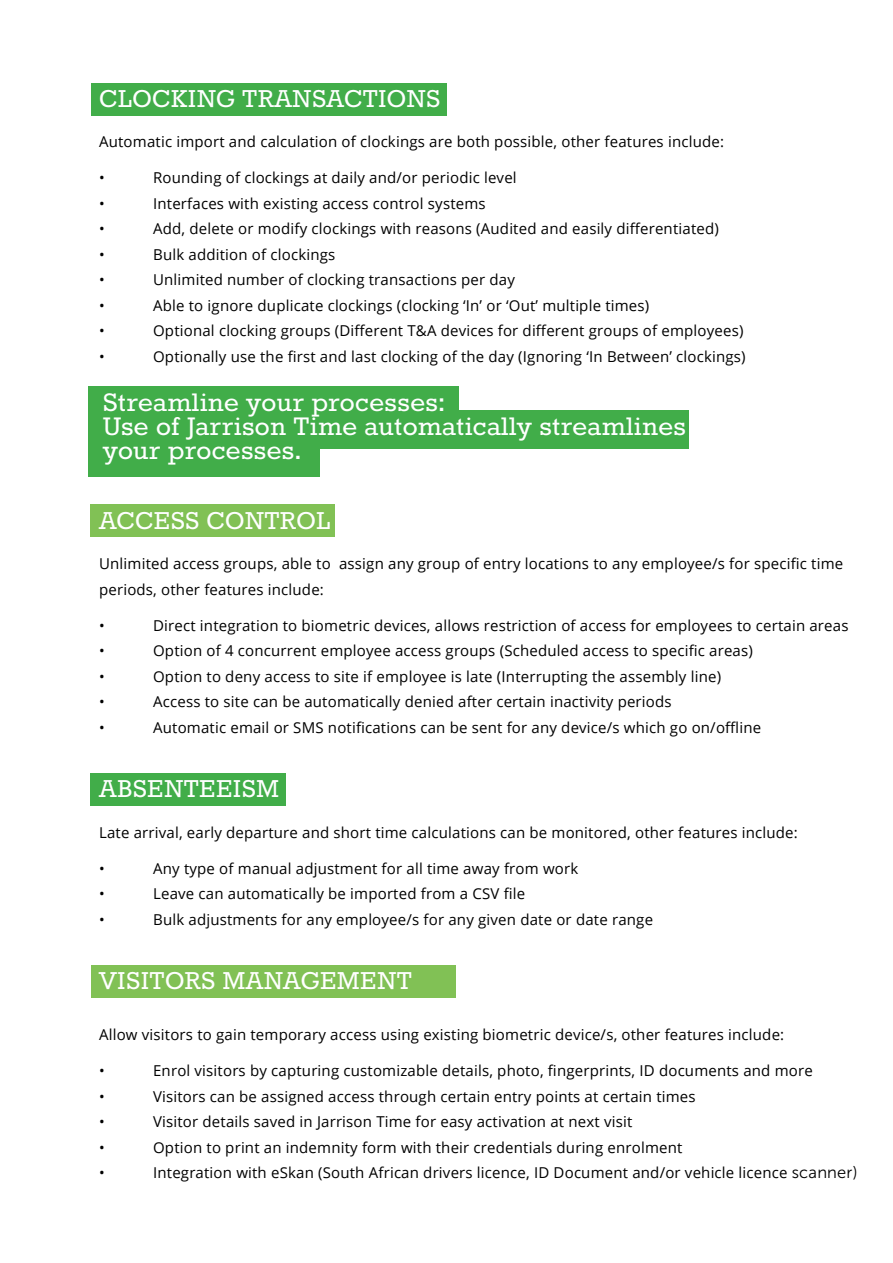
<style>
.page{position:relative;width:893px;height:1263px;background:#fff}
.page>*{position:absolute;margin:0;border:0;box-sizing:border-box;transform-origin:0 0}
.t1{font:31.2px/24px "Rokkitt";letter-spacing:.01em;color:#fff}
.t2{font:30px "Rokkitt";letter-spacing:.01em;color:#fff}
.t3{font:15px/25.5px "Open Sans";letter-spacing:.01em;color:#000}
.s1{font-family:"Museo Sans 300";font-size:16.5px}
</style>
<div class="page">
<div style="left:91px;top:83px;width:355px;height:32px;background:#41ad49"></div>
<div style="left:91px;top:504px;width:244px;height:32px;background:#81c155"></div>
<div style="left:90px;top:773px;width:195px;height:33px;background:#41ad49"></div>
<div style="left:91px;top:965px;width:365px;height:33px;background:#81c155"></div>
<div style="left:88px;top:386px;width:371px;height:32px;background:#41ad49"></div>
<div style="left:88px;top:440px;width:232px;height:36px;background:#41ad49"></div>
<div style="left:88px;top:411px;width:601px;height:38px;background:#41ad49"></div>
<h2 class="t2" style="left:99px;top:85px;width:343px">CLOCKING TRANSACTIONS</h2>
<p class="t3" style="left:99px;top:129px;width:626px">Automatic import and calculation of clockings are both possible, other features include:</p>
<p class="t3" style="left:99px;top:165px;width:7px">•</p>
<p class="t3" style="left:153px;top:165px;width:365px">Rounding of clockings at daily and/or periodic level</p>
<p class="t3" style="left:99px;top:190px;width:7px">•</p>
<p class="t3" style="left:153px;top:190px;width:334px">Interfaces with existing access control systems</p>
<p class="t3" style="left:99px;top:216px;width:7px">•</p>
<p class="t3" style="left:153px;top:216px;width:567px">Add, delete or modify clockings with reasons (Audited and easily differentiated)</p>
<p class="t3" style="left:99px;top:241px;width:7px">•</p>
<p class="t3" style="left:153px;top:241px;width:184px">Bulk addition of clockings</p>
<p class="t3" style="left:99px;top:267px;width:7px">•</p>
<p class="t3" style="left:153px;top:267px;width:363px">Unlimited number of clocking transactions per day</p>
<p class="t3" style="left:99px;top:292px;width:7px">•</p>
<p class="t3" style="left:153px;top:292px;width:498px">Able to ignore duplicate clockings (clocking ‘In’ or ‘Out’ multiple times)</p>
<p class="t3" style="left:99px;top:318px;width:7px">•</p>
<p class="t3" style="left:153px;top:318px;width:592px">Optional clocking groups (Different T&amp;A devices for different groups of employees)</p>
<p class="t3" style="left:99px;top:343px;width:7px">•</p>
<p class="t3" style="left:153px;top:343px;width:594px">Optionally use the first and last clocking of the day (Ignoring ‘In Between’ clockings)</p>
<h1 class="t1" style="left:103px;top:392px;width:585px">Streamline your processes:<br>Use of Jarrison Time automatically streamlines your processes.</h1>
<h2 class="t2" style="left:99px;top:506px;width:233px">ACCESS CONTROL</h2>
<p class="t3" style="left:99px;top:550px;width:746px">Unlimited access groups, able to assign any group of entry locations to any employee/s for specific time periods, other features include:</p>
<p class="t3" style="left:99px;top:612px;width:7px">•</p>
<p class="t3" style="left:153px;top:612px;width:697px">Direct integration to biometric devices, allows restriction of access for employees to certain areas</p>
<p class="t3" style="left:99px;top:637px;width:7px">•</p>
<p class="t3" style="left:153px;top:637px;width:601px">Option of 4 concurrent employee access groups (Scheduled access to specific areas)</p>
<p class="t3" style="left:99px;top:663px;width:7px">•</p>
<p class="t3" style="left:153px;top:663px;width:569px">Option to deny access to site if employee is late (Interrupting the assembly line)</p>
<p class="t3" style="left:99px;top:688px;width:7px">•</p>
<p class="t3" style="left:153px;top:688px;width:520px">Access to site can be automatically denied after certain inactivity periods</p>
<p class="t3" style="left:99px;top:714px;width:7px">•</p>
<p class="t3" style="left:153px;top:714px;width:610px">Automatic email or SMS notifications can be sent for any device/s which go on/offline</p>
<h2 class="t2" style="left:99px;top:775px;width:182px">ABSENTEEISM</h2>
<p class="t3" style="left:99px;top:819px;width:700px">Late arrival, early departure and short time calculations can be monitored, other features include:</p>
<p class="t3" style="left:99px;top:855px;width:7px">•</p>
<p class="t3" style="left:153px;top:855px;width:427px">Any type of manual adjustment for all time away from work</p>
<p class="t3" style="left:99px;top:880px;width:7px">•</p>
<p class="t3" style="left:153px;top:880px;width:373px">Leave can automatically be imported from a CSV file</p>
<p class="t3" style="left:99px;top:906px;width:7px">•</p>
<p class="t3" style="left:153px;top:906px;width:501px">Bulk adjustments for any employee/s for any given date or date range</p>
<h2 class="t2" style="left:99px;top:967px;width:314px">VISITORS MANAGEMENT</h2>
<p class="t3" style="left:99px;top:1021px;width:687px">Allow visitors to gain temporary access using existing biometric device/s, other features include:</p>
<p class="t3" style="left:99px;top:1057px;width:7px">•</p>
<p class="t3" style="left:153px;top:1057px;width:661px">Enrol visitors by capturing customizable details, photo, fingerprints, ID documents and more</p>
<p class="t3" style="left:99px;top:1083px;width:7px">•</p>
<p class="t3" style="left:153px;top:1083px;width:544px">Visitors can be assigned access through certain entry points at certain times</p>
<p class="t3" style="left:99px;top:1108px;width:7px">•</p>
<p class="t3" style="left:153px;top:1108px;width:481px">Visitor details saved in Jarrison Time for easy activation at next visit</p>
<p class="t3" style="left:99px;top:1134px;width:7px">•</p>
<p class="t3" style="left:153px;top:1134px;width:531px">Option to print an indemnity form with their credentials during enrolment</p>
<p class="t3" style="left:99px;top:1159px;width:7px">•</p>
<p class="t3" style="left:153px;top:1159px;width:706px">Integration with eSkan (South African drivers licence, ID Document and/or vehicle licence <span class="s1">scanner)</span></p>
</div>
